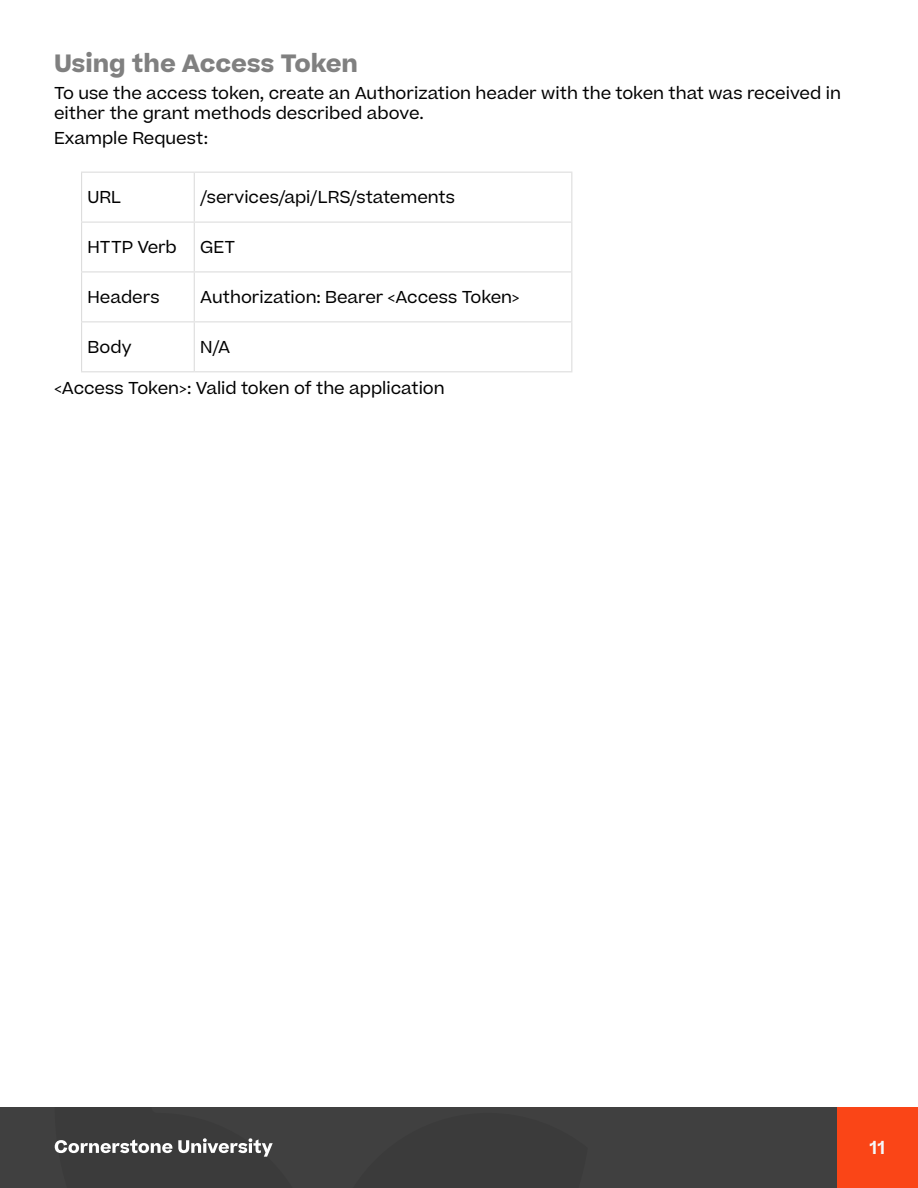
<style>
.page{position:relative;width:918px;height:1188px;background:#fff}
.page>*{position:absolute;margin:0;border:0;box-sizing:border-box;transform-origin:0 0}
.t1{font:700 24px "Beatrice";color:#808080}
.t2{font:600 18px "Beatrice";color:#f5f8fa}
.t3{font:16.5px/19.8px "Beatrice";color:#000}
</style>
<div class="page">
<div style="left:0;top:1107px;width:837px;height:81px;background:#404040"></div>
<div style="left:837px;top:1107px;width:81px;height:81px;background:#fa4517"></div>
<svg style="left:55px;top:1138px;width:218px;height:19px"></svg>
<hr style="left:81px;top:172px;width:113px;height:1px;background:#ddd">
<hr style="left:81px;top:173px;width:1px;height:49px;background:#ddd">
<hr style="left:194px;top:172px;width:378px;height:1px;background:#ddd">
<hr style="left:194px;top:173px;width:1px;height:49px;background:#ddd">
<hr style="left:571px;top:173px;width:1px;height:49px;background:#ddd">
<hr style="left:81px;top:222px;width:113px;height:1px;background:#ddd">
<hr style="left:81px;top:223px;width:1px;height:48px;background:#ddd">
<hr style="left:194px;top:222px;width:378px;height:1px;background:#ddd">
<hr style="left:194px;top:223px;width:1px;height:48px;background:#ddd">
<hr style="left:571px;top:223px;width:1px;height:48px;background:#ddd">
<hr style="left:81px;top:271px;width:113px;height:1px;background:#ddd">
<hr style="left:81px;top:272px;width:1px;height:49px;background:#ddd">
<hr style="left:194px;top:271px;width:378px;height:1px;background:#ddd">
<hr style="left:194px;top:272px;width:1px;height:49px;background:#ddd">
<hr style="left:571px;top:272px;width:1px;height:49px;background:#ddd">
<hr style="left:81px;top:321px;width:113px;height:1px;background:#ddd">
<hr style="left:81px;top:322px;width:1px;height:49px;background:#ddd">
<hr style="left:194px;top:321px;width:378px;height:1px;background:#ddd">
<hr style="left:194px;top:322px;width:1px;height:49px;background:#ddd">
<hr style="left:571px;top:322px;width:1px;height:49px;background:#ddd">
<hr style="left:81px;top:371px;width:113px;height:1px;background:#ddd">
<hr style="left:194px;top:371px;width:378px;height:1px;background:#ddd">
<h1 class="t1" style="left:54px;top:46px;width:306px">Using the Access Token</h1>
<p class="t3" style="left:54px;top:83px;width:788px">To use the access token, create an Authorization header with the token that was received in either the grant methods described above.</p>
<p class="t3" style="left:54px;top:128px;width:156px">Example Request:</p>
<p class="t3" style="left:88px;top:187px;width:35px">URL</p>
<p class="t3" style="left:200px;top:187px;width:256px">/services/api/LRS/statements</p>
<p class="t3" style="left:88px;top:237px;width:91px">HTTP Verb</p>
<p class="t3" style="left:200px;top:237px;width:37px">GET</p>
<p class="t3" style="left:88px;top:287px;width:74px">Headers</p>
<p class="t3" style="left:200px;top:287px;width:321px">Authorization: Bearer &lt;Access Token&gt;</p>
<p class="t3" style="left:88px;top:337px;width:46px">Body</p>
<p class="t3" style="left:200px;top:337px;width:31px">N/A</p>
<p class="t3" style="left:54px;top:378px;width:392px">&lt;Access Token&gt;: Valid token of the application</p>
<p class="t2" style="left:870px;top:1136px;width:17px">11</p>
</div>
